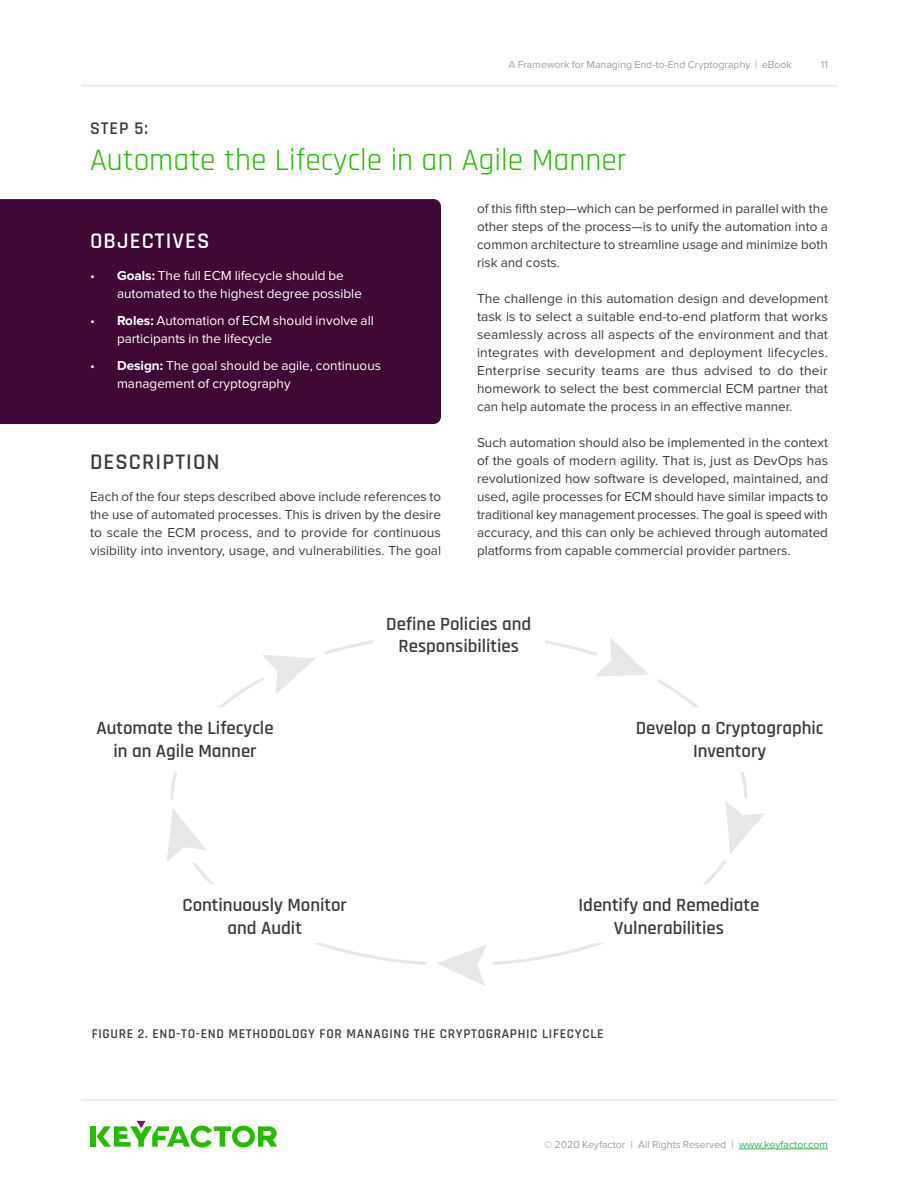
<style>
.page{position:relative;width:918px;height:1188px;background:#fff}
.page>*{position:absolute;margin:0;border:0;box-sizing:border-box;transform-origin:0 0}
.t1{font:31.5px "Rajdhani";color:#28b905}
.S3{font:600 22.5px "Rajdhani";letter-spacing:.05em;color:#3c3c3c}
.S3-2{font:600 22.5px "Rajdhani";letter-spacing:.05em;color:#fff}
.t2{font:600 18.75px/22.6px "Rajdhani";color:#3c3c3c;text-align:center}
.S4{font:600 18px "Rajdhani";color:#3c3c3c}
.Body{font:13.5px/18px "Proxima Nova";color:#3c3c3c;text-align:justify}
.t3{font:13.5px/18px "Proxima Nova";color:#fff}
.S5{font:600 13.5px "Rajdhani";letter-spacing:.05em;color:#3c3c3c}
.t4{font:10.5px "Proxima Nova";color:#9e9e9e}
.s1{font-weight:700}
.s2{color:#32b44a}
</style>
<div class="page">
<hr style="left:739px;top:1149px;width:89px;height:1px;background:#32b44a">
<div style="left:90px;top:1126px;width:6px;height:21px;background:#29ba05"></div>
<svg style="left:97px;top:1121px;width:180px;height:27px"></svg>
<hr style="left:81px;top:85px;width:756px;height:1px;background:#e6e7e8">
<hr style="left:81px;top:1099px;width:756px;height:2px;background:#e6e7e8">
<div style="left:0;top:199px;width:441px;height:225px;background:#3f0837"></div>
<svg style="left:493px;top:943px;width:111px;height:22px"></svg>
<svg style="left:314px;top:943px;width:113px;height:22px"></svg>
<svg style="left:170px;top:772px;width:7px;height:28px"></svg>
<svg style="left:324px;top:640px;width:48px;height:14px"></svg>
<svg style="left:657px;top:679px;width:42px;height:28px"></svg>
<svg style="left:703px;top:861px;width:23px;height:23px"></svg>
<svg style="left:437px;top:945px;width:50px;height:41px"></svg>
<svg style="left:167px;top:809px;width:47px;height:75px"></svg>
<svg style="left:219px;top:655px;width:96px;height:52px"></svg>
<svg style="left:545px;top:638px;width:104px;height:39px"></svg>
<svg style="left:725px;top:772px;width:40px;height:82px"></svg>
<p class="t4" style="left:509px;top:60px;width:285px">A Framework for Managing End-to-End Cryptography | eBook</p>
<p class="S4" style="left:90px;top:117px;width:60px">STEP 5:</p>
<h3 class="t1" style="left:90px;top:142px;width:538px">Automate the Lifecycle in an Agile Manner</h3>
<p class="t4" style="left:821px;top:60px;width:9px">11</p>
<p class="S3-2" style="left:90px;top:228px;width:121px">OBJECTIVES</p>
<p class="t3" style="left:117px;top:267px;width:246px;text-indent:-27px">• <span class="s1">Goals:</span> The full ECM lifecycle should be automated to the highest degree possible</p>
<p class="t3" style="left:117px;top:312px;width:258px;text-indent:-27px">• <span class="s1">Roles:</span> Automation of ECM should involve all participants in the lifecycle</p>
<p class="t3" style="left:117px;top:357px;width:266px;text-indent:-27px">• <span class="s1">Design:</span> The goal should be agile, continuous management of cryptography</p>
<p class="S3" style="left:90px;top:449px;width:131px">DESCRIPTION</p>
<p class="Body" style="left:90px;top:488px;width:353px">Each of the four steps described above include references to the use of automated processes. This is driven by the desire to scale the ECM process, and to provide for continuous visibility into inventory, usage, and vulnerabilities. The goal</p>
<p class="Body" style="left:477px;top:200px;width:353px">of this fifth step—which can be performed in parallel with the other steps of the process—is to unify the automation into a common architecture to streamline usage and minimize both risk and costs.</p>
<p class="Body" style="left:477px;top:290px;width:353px">The challenge in this automation design and development task is to select a suitable end-to-end platform that works seamlessly across all aspects of the environment and that integrates with development and deployment lifecycles.<br>Enterprise security teams are thus advised to do their homework to select the best commercial ECM partner that can help automate the process in an effective manner.</p>
<p class="Body" style="left:477px;top:434px;width:353px">Such automation should also be implemented in the context of the goals of modern agility. That is, just as DevOps has revolutionized how software is developed, maintained, and used, agile processes for ECM should have similar impacts to traditional key management processes. The goal is speed with accuracy, and this can only be achieved through automated platforms from capable commercial provider partners.</p>
<p class="t2" style="left:96px;top:718px;width:179px">Automate the Lifecycle in an Agile Manner</p>
<p class="t2" style="left:386px;top:613px;width:147px">Define Policies and<br>Responsibilities</p>
<p class="t2" style="left:636px;top:718px;width:189px">Develop a Cryptographic<br>Inventory</p>
<p class="t2" style="left:183px;top:895px;width:166px">Continuously Monitor and Audit</p>
<p class="t2" style="left:579px;top:895px;width:182px">Identify and Remediate<br>Vulnerabilities</p>
<p class="S5" style="left:92px;top:1026px;width:513px">FIGURE 2. END-TO-END METHODOLOGY FOR MANAGING THE CRYPTOGRAPHIC LIFECYCLE</p>
<p class="t4" style="left:544px;top:1139px;width:285px">© 2020 Keyfactor | All Rights Reserved | <span class="s2">www.keyfactor.com</span></p>
</div>
